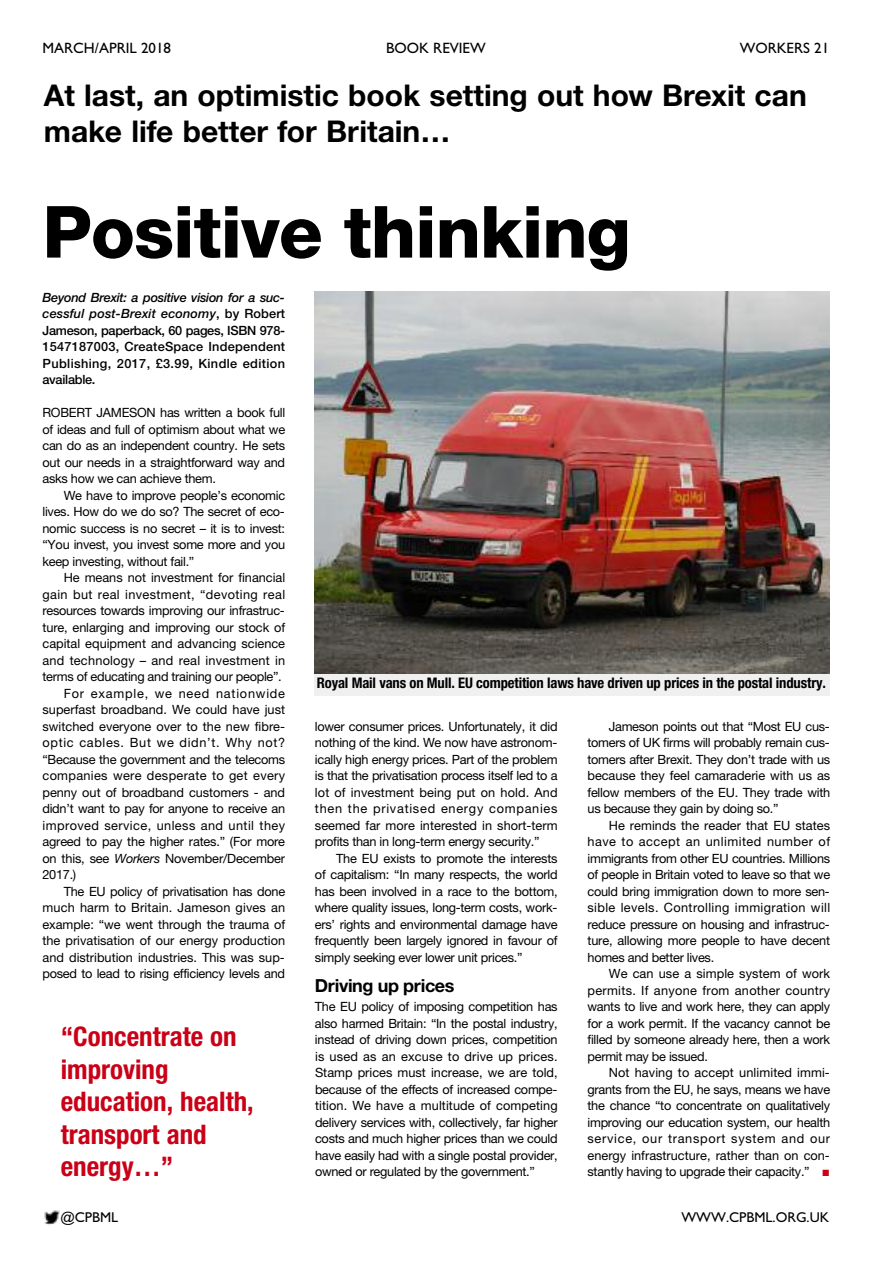
<style>
.page{position:relative;width:893px;height:1263px;background:#fff}
.page>*{position:absolute;margin:0;border:0;box-sizing:border-box;transform-origin:0 0}
.t1{font:800 72px "Helvetica Neue CE";letter-spacing:-.015em;color:#000}
.t2{font:700 30px/36px "Helvetica Neue CE";color:#000}
.t3{font:700 condensed 27px/32.4px "Helvetica Neue LT Std";color:#ca0017}
.t4{font:700 18px "Helvetica Neue CE";letter-spacing:-.02em;color:#000}
.t5{font:15px "Gill Sans";color:#000}
.t6{font:700 condensed 14.7px "Helvetica Neue LT Std";letter-spacing:-.01em;color:#000}
.t7{font:14.25px "Gill Sans";color:#000}
.t8{font:12.75px/16.5px "Helvetica Neue CE";letter-spacing:-.015em;color:#000;text-align:justify}
.t9{font:500 12.75px/16.5px "Helvetica Neue";letter-spacing:.03em;color:#000;text-align:justify}
.t10{font:italic 500 12.75px/16.5px "Helvetica Neue CE";letter-spacing:-.02em;color:#000}
.t11{font:12.75px "Helvetica Neue CE";letter-spacing:.03em;color:#000}
.t12{font:12.75px "Helvetica Neue CE";letter-spacing:.005em;color:#000}
.t13{font:12.75px "Helvetica Neue CE";letter-spacing:.015em;color:#000}
.t14{font:12.75px "Helvetica Neue CE";letter-spacing:.025em;color:#000}
.t15{font:12.75px "Helvetica Neue CE";letter-spacing:.01em;color:#000}
.t16{font:12.75px "Helvetica Neue CE";letter-spacing:.05em;color:#000}
.t17{font:12.75px "Helvetica Neue CE";letter-spacing:.06em;color:#000}
.s1{font-family:"Helvetica Neue";font-style:normal}
.s2{font-style:italic}
.s3{font-family:"Times New Roman";font-weight:700;font-size:13.5px;color:#ca0017}
</style>
<div class="page">
<img style="left:44px;top:1210px;width:16px;height:15px">
<img style="left:315px;top:292px;width:514px;height:382px">
<div style="left:314px;top:674px;width:515px;height:21px;background:#f0f0f0"></div>
<p class="t5" style="left:43px;top:39px;width:130px">MARCH/APRIL 2018</p>
<p class="t5" style="left:386px;top:39px;width:101px">BOOK REVIEW</p>
<p class="t5" style="left:740px;top:39px;width:91px">WORKERS 21</p>
<h2 class="t2" style="left:44px;top:80px;width:764px">At last, an optimistic book setting out how Brexit can make life better for Britain…</h2>
<h1 class="t1" style="left:43px;top:206px;width:590px">Positive thinking</h1>
<p class="t10" style="left:43px;top:290px;width:244px">Beyond Brexit: a positive vision for a suc&shy;cessful post-Brexit economy<span class="s1">, by Robert</span></p>
<p class="t9" style="left:43px;top:323px;width:244px">Jameson, paperback, 60 pages, ISBN 978- 1547187003, CreateSpace Independent Publishing, 2017, £3.99, Kindle edition available.</p>
<p class="t8" style="left:43px;top:405px;width:244px">ROBERT JAMESON has written a book full of ideas and full of optimism about what we can do as an independent country. He sets out our needs in a straightforward way and asks how we can achieve them.</p>
<p class="t8" style="left:43px;top:488px;width:244px;text-indent:21px">We have to improve people’s economic lives. How do we do so? The secret of eco&shy;nomic success is no secret – it is to invest: “You invest, you invest some more and you keep investing, without fail.”</p>
<p class="t8" style="left:64px;top:570px;width:223px">He means not investment for financial</p>
<p class="t11" style="left:43px;top:589px;width:244px">gain but real investment, “devoting real</p>
<p class="t8" style="left:43px;top:603px;width:244px">resources towards improving our infrastruc-</p>
<p class="t8" style="left:43px;top:620px;width:244px">ture, enlarging and improving our stock of</p>
<p class="t8" style="left:43px;top:636px;width:244px">capital equipment and advancing science</p>
<p class="t13" style="left:43px;top:655px;width:244px">and technology – and real investment in</p>
<p class="t8" style="left:43px;top:669px;width:241px">terms of educating and training our people”.</p>
<p class="t17" style="left:64px;top:688px;width:223px">For example, we need nationwide</p>
<p class="t8" style="left:43px;top:702px;width:244px">superfast broadband. We could have just</p>
<p class="t12" style="left:43px;top:721px;width:244px">switched everyone over to the new fibre-</p>
<p class="t16" style="left:43px;top:738px;width:244px">optic cables. But we didn’t. Why not?</p>
<p class="t8" style="left:43px;top:752px;width:244px">“Because the government and the telecoms</p>
<p class="t14" style="left:43px;top:771px;width:244px">companies were desperate to get every</p>
<p class="t8" style="left:43px;top:785px;width:244px">penny out of broadband customers - and</p>
<p class="t8" style="left:42px;top:801px;width:244px">didn’t want to pay for anyone to receive an</p>
<p class="t11" style="left:42px;top:820px;width:244px">improved service, unless and until they</p>
<p class="t8" style="left:42px;top:834px;width:244px">agreed to pay the higher rates.” (For more</p>
<p class="t8" style="left:42px;top:851px;width:244px">on this, see <span class="s2">Workers</span> November/December</p>
<p class="t8" style="left:42px;top:867px;width:35px">2017.)</p>
<p class="t8" style="left:64px;top:884px;width:223px">The EU policy of privatisation has done</p>
<p class="t15" style="left:43px;top:903px;width:244px">much harm to Britain. Jameson gives an</p>
<p class="t8" style="left:43px;top:917px;width:244px">example: “we went through the trauma of</p>
<p class="t8" style="left:43px;top:933px;width:244px">the privatisation of our energy production</p>
<p class="t8" style="left:43px;top:950px;width:244px">and distribution industries. This was sup-</p>
<p class="t8" style="left:43px;top:966px;width:244px">posed to lead to rising efficiency levels and</p>
<h3 class="t3" style="left:61px;top:1023px;width:194px">“Concentrate on improving education, health, transport and energy…”</h3>
<p class="t6" style="left:317px;top:677px;width:511px">Royal Mail vans on Mull. EU competition laws have driven up prices in the postal industry.</p>
<p class="t8" style="left:315px;top:719px;width:244px">lower consumer prices. Unfortunately, it did nothing of the kind. We now have astronom&shy;ically high energy prices. Part of the problem is that the privatisation process itself led to a lot of investment being put on hold. And then the privatised energy companies seemed far more interested in short-term profits than in long-term energy security.”</p>
<p class="t8" style="left:315px;top:851px;width:244px;text-indent:21px">The EU exists to promote the interests of capitalism: “In many respects, the world has been involved in a race to the bottom, where quality issues, long-term costs, work&shy;ers’ rights and environmental damage have frequently been largely ignored in favour of simply seeking ever lower unit prices.”</p>
<h3 class="t4" style="left:315px;top:979px;width:141px">Driving up prices</h3>
<p class="t8" style="left:315px;top:999px;width:244px">The EU policy of imposing competition has also harmed Britain: “In the postal industry, instead of driving down prices, competition is used as an excuse to drive up prices.<br>Stamp prices must increase, we are told, because of the effects of increased compe&shy;tition. We have a multitude of competing delivery services with, collectively, far higher costs and much higher prices than we could have easily had with a single postal provider, owned or regulated by the government.”</p>
<p class="t8" style="left:587px;top:719px;width:244px;text-indent:21px">Jameson points out that “Most EU cus&shy;tomers of UK firms will probably remain cus&shy;tomers after Brexit. They don’t trade with us because they feel camaraderie with us as fellow members of the EU. They trade with us because they gain by doing so.”</p>
<p class="t8" style="left:587px;top:818px;width:244px;text-indent:21px">He reminds the reader that EU states have to accept an unlimited number of immigrants from other EU countries. Millions of people in Britain voted to leave so that we could bring immigration down to more sen&shy;sible levels. Controlling immigration will reduce pressure on housing and infrastruc&shy;ture, allowing more people to have decent homes and better lives.</p>
<p class="t8" style="left:587px;top:966px;width:244px;text-indent:21px">We can use a simple system of work permits. If anyone from another country wants to live and work here, they can apply for a work permit. If the vacancy cannot be filled by someone already here, then a work permit may be issued.</p>
<p class="t8" style="left:587px;top:1065px;width:244px;text-indent:21px">Not having to accept unlimited immi&shy;grants from the EU, he says, means we have the chance “to concentrate on qualitatively improving our education system, our health service, our transport system and our energy infrastructure, rather than on con&shy;stantly having to upgrade their capacity.” <span class="s3">■</span></p>
<p class="t7" style="left:60px;top:1208px;width:59px">@CPBML</p>
<p class="t7" style="left:681px;top:1208px;width:149px">WWW.CPBML.ORG.UK</p>
</div>
